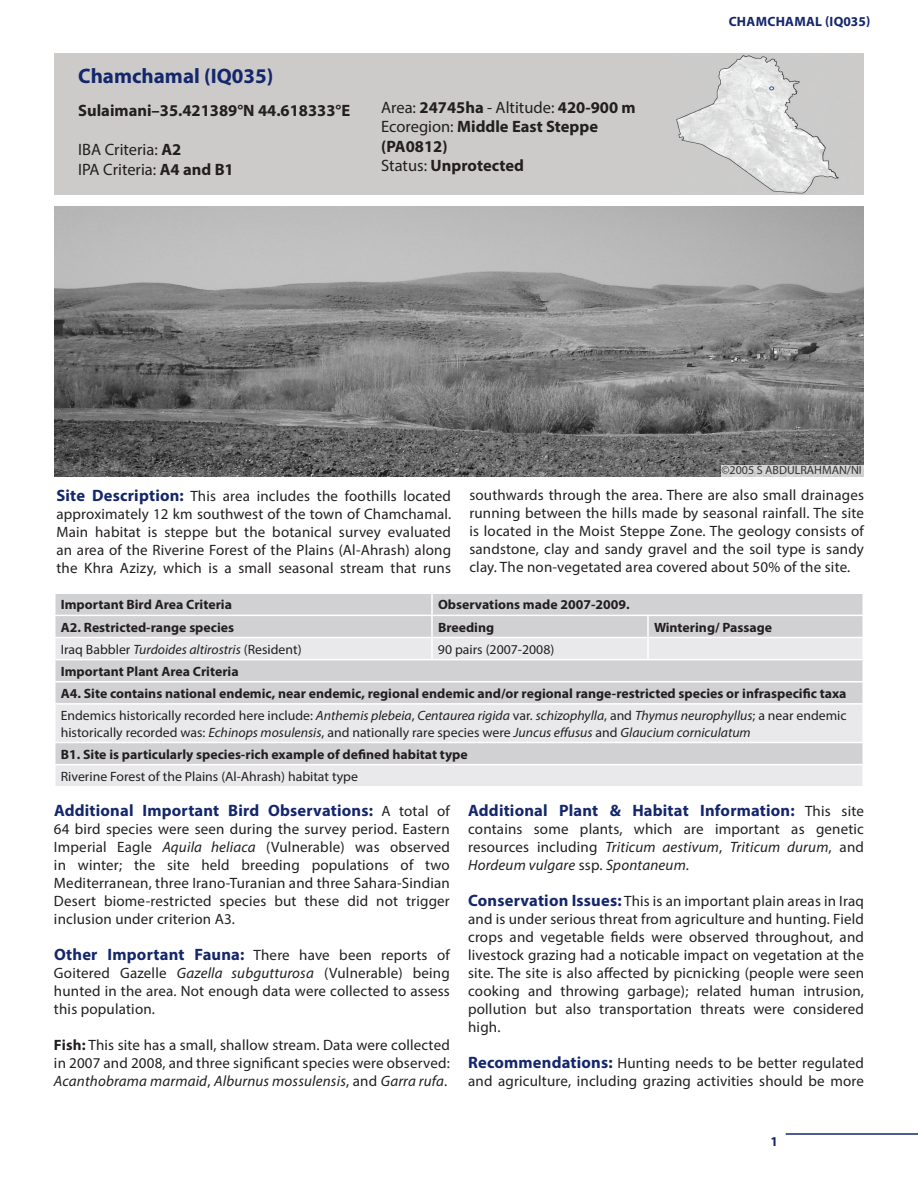
<style>
.page{position:relative;width:918px;height:1188px;background:#fff}
.page>*{position:absolute;margin:0;border:0;box-sizing:border-box;transform-origin:0 0}
.t1{font:700 21px "Myriad Pro";color:#15276c}
.t2{font:700 16.5px/19.5px "Myriad Pro";color:#231f20}
.t3{font:700 16.5px "Myriad Pro";letter-spacing:.01em;color:#15276c}
.t4{font:16.5px/19.5px "Myriad Pro";color:#231f20}
.t5{font:15px/18px "Myriad Pro";letter-spacing:.01em;color:#231f20;text-align:justify}
.t6{font:700 13.5px/22.2px "Myriad Pro";color:#231f20}
.t7{font:13.5px "Myriad Pro";color:#231f20}
.t8{font:700 13.5px "Myriad Pro";letter-spacing:.02em;color:#15276c}
.t9{font:12px "Myriad Pro";color:#231f20}
.s1{font-weight:700}
.s2{font-weight:400}
.s3{font-weight:700;font-size:16.5px;color:#15276c}
.s4{font-style:italic}
.s5{font-weight:400;font-style:italic}
.s6{font-weight:400;font-size:15px;color:#231f20}
</style>
<div class="page">
<hr style="left:786px;top:1133px;width:132px;height:2px;background:#15276c">
<img style="left:54px;top:207px;width:810px;height:270px">
<img style="left:54px;top:54px;width:810px;height:140px">
<div style="left:56px;top:594px;width:806px;height:43px;background:#d1d1d3"></div>
<svg style="left:56px;top:638px;width:806px;height:148px;background:#dedee0"></svg>
<hr style="left:54px;top:615px;width:378px;height:1px;background:#fff">
<hr style="left:432px;top:615px;width:216px;height:1px;background:#fff">
<hr style="left:648px;top:615px;width:216px;height:1px;background:#fff">
<hr style="left:54px;top:659px;width:378px;height:1px;background:#fff">
<hr style="left:432px;top:659px;width:216px;height:1px;background:#fff">
<hr style="left:648px;top:659px;width:216px;height:1px;background:#fff">
<hr style="left:54px;top:681px;width:378px;height:1px;background:#fff">
<hr style="left:432px;top:681px;width:216px;height:1px;background:#fff">
<hr style="left:648px;top:681px;width:216px;height:1px;background:#fff">
<hr style="left:54px;top:703px;width:378px;height:2px;background:#fff">
<hr style="left:432px;top:703px;width:216px;height:2px;background:#fff">
<hr style="left:648px;top:703px;width:216px;height:2px;background:#fff">
<hr style="left:54px;top:742px;width:378px;height:1px;background:#fff">
<hr style="left:432px;top:742px;width:216px;height:1px;background:#fff">
<hr style="left:648px;top:742px;width:216px;height:1px;background:#fff">
<hr style="left:54px;top:764px;width:378px;height:1px;background:#fff">
<hr style="left:432px;top:764px;width:216px;height:1px;background:#fff">
<hr style="left:648px;top:764px;width:216px;height:1px;background:#fff">
<hr style="left:431px;top:594px;width:2px;height:21px;background:#fff">
<hr style="left:431px;top:616px;width:2px;height:21px;background:#fff">
<hr style="left:647px;top:616px;width:2px;height:21px;background:#fff">
<hr style="left:431px;top:638px;width:2px;height:21px;background:#fff">
<hr style="left:647px;top:638px;width:2px;height:21px;background:#fff">
<div style="left:721px;top:465px;width:143px;height:12px;background:#d2d2d2"></div>
<h1 class="t1" style="left:78px;top:62px;width:197px">Chamchamal (IQ035)</h1>
<p class="t2" style="left:78px;top:100px;width:274px">Sulaimani–35.421389°N 44.618333°E</p>
<p class="t4" style="left:78px;top:140px;width:157px">IBA Criteria: <span class="s1">A2<br></span>IPA Criteria: <span class="s1">A4 and B1</span></p>
<p class="t2" style="left:381px;top:97px;width:256px"><span class="s2">Area:</span> 24745ha <span class="s2">- Altitude:</span> 420-900 m<br><span class="s2">Ecoregion:</span> Middle East Steppe (PA0812)<br><span class="s2">Status:</span> Unprotected</p>
<p class="t8" style="left:729px;top:13px;width:143px">Chamchamal (iq035)</p>
<p class="t9" style="left:721px;top:463px;width:142px">©2005 S ABDULRAHMAN/NI</p>
<p class="t5" style="left:56px;top:486px;width:396px"><span class="s3">Site Description:</span> This area includes the foothills located approximately 12 km southwest of the town of Chamchamal.<br>Main habitat is steppe but the botanical survey evaluated an area of the Riverine Forest of the Plains (Al-Ahrash) along the Khra Azizy, which is a small seasonal stream that runs</p>
<p class="t5" style="left:469px;top:485px;width:396px">southwards through the area. There are also small drainages running between the hills made by seasonal rainfall. The site is located in the Moist Steppe Zone. The geology consists of sandstone, clay and sandy gravel and the soil type is sandy clay. The non-vegetated area covered about 50% of the site.</p>
<p class="t6" style="left:61px;top:593px;width:173px">Important Bird Area Criteria</p>
<p class="t6" style="left:438px;top:593px;width:193px">Observations made 2007-2009.</p>
<p class="t6" style="left:61px;top:615px;width:175px">A2. Restricted-range species</p>
<p class="t6" style="left:438px;top:615px;width:58px">Breeding</p>
<p class="t6" style="left:654px;top:615px;width:120px">Wintering/ Passage</p>
<p class="t7" style="left:61px;top:641px;width:242px">Iraq Babbler <span class="s4">Turdoides altirostris</span> (Resident)</p>
<p class="t7" style="left:438px;top:641px;width:118px">90 pairs (2007-2008)</p>
<p class="t6" style="left:61px;top:660px;width:787px">Important Plant Area Criteria<br>A4. Site contains national endemic, near endemic, regional endemic and/or regional range-restricted species or infraspecific taxa<br><span class="s2">Endemics historically recorded here include:</span> <span class="s5">Anthemis plebeia</span><span class="s2">,</span> <span class="s5">Centaurea rigida</span> <span class="s2">var.</span> <span class="s5">schizophylla</span><span class="s2">, and</span> <span class="s5">Thymus neurophyllus</span><span class="s2">; a near endemic</span></p>
<p class="t6" style="left:61px;top:720px;width:691px"><span class="s2">historically recorded was:</span> <span class="s5">Echinops mosulensis</span><span class="s2">, and nationally rare species were</span> <span class="s5">Juncus effusus</span> <span class="s2">and</span> <span class="s5">Glaucium corniculatum<br></span>B1. Site is particularly species-rich example of defined habitat type</p>
<p class="t7" style="left:61px;top:768px;width:299px">Riverine Forest of the Plains (Al-Ahrash) habitat type</p>
<p class="t3" style="left:54px;top:800px;width:397px">Additional Important Bird Observations: <span class="s6">A total of</span></p>
<p class="t5" style="left:54px;top:820px;width:397px">64 bird species were seen during the survey period. Eastern Imperial Eagle <span class="s4">Aquila heliaca</span> (Vulnerable) was observed in winter; the site held breeding populations of two Mediterranean, three Irano-Turanian and three Sahara-Sindian Desert biome-restricted species but these did not trigger inclusion under criterion A3.</p>
<p class="t5" style="left:54px;top:946px;width:397px"><span class="s3">Other Important Fauna:</span> There have been reports of Goitered Gazelle <span class="s4">Gazella subgutturosa</span> (Vulnerable) being hunted in the area. Not enough data were collected to assess this population.</p>
<p class="t5" style="left:54px;top:1036px;width:397px"><span class="s1">Fish:</span> This site has a small, shallow stream. Data were collected in 2007 and 2008, and three significant species were observed:<br><span class="s4">Acanthobrama marmaid</span>, <span class="s4">Alburnus mossulensis</span>, and <span class="s4">Garra rufa</span>.</p>
<p class="t3" style="left:468px;top:800px;width:397px">Additional Plant &amp; Habitat Information: <span class="s6">This site</span></p>
<p class="t5" style="left:468px;top:820px;width:397px">contains some plants, which are important as genetic resources including <span class="s4">Triticum aestivum</span>, <span class="s4">Triticum durum</span>, and <span class="s4">Hordeum vulgare</span> ssp. <span class="s4">Spontaneum</span>.</p>
<p class="t5" style="left:468px;top:892px;width:397px"><span class="s3">Conservation Issues:</span> This is an important plain areas in Iraq and is under serious threat from agriculture and hunting. Field crops and vegetable fields were observed throughout, and livestock grazing had a noticable impact on vegetation at the site. The site is also affected by picnicking (people were seen cooking and throwing garbage); related human intrusion, pollution but also transportation threats were considered high.</p>
<p class="t5" style="left:468px;top:1054px;width:397px"><span class="s3">Recommendations:</span> Hunting needs to be better regulated and agriculture, including grazing activities should be more</p>
<p class="t8" style="left:770px;top:1133px;width:9px">1</p>
</div>
